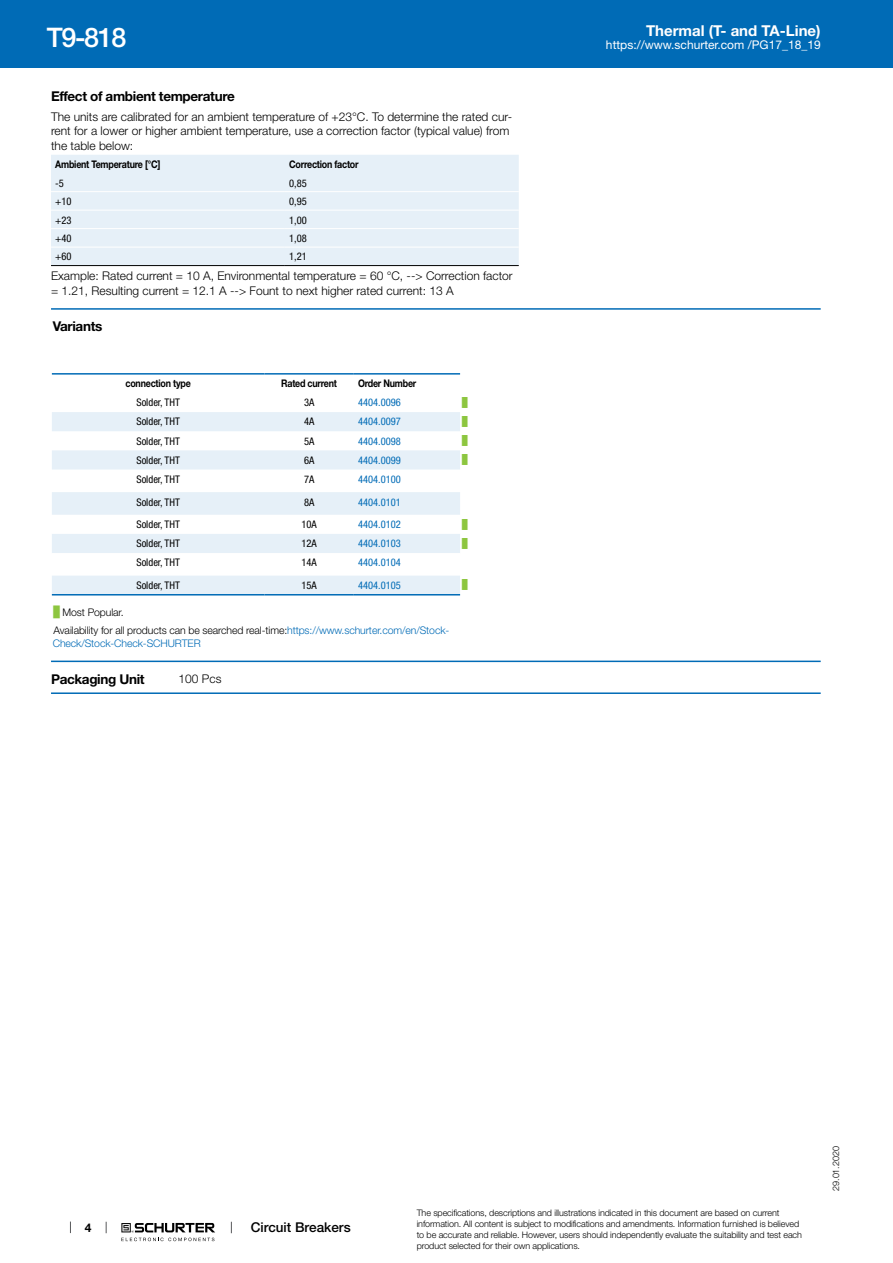
<style>
.page{position:relative;width:893px;height:1263px;background:#fff}
.page>*{position:absolute;margin:0;border:0;box-sizing:border-box;transform-origin:0 0}
.t1{font:500 27px "Helvetica Neue LT";color:#fff}
.t2{font:700 15px "Helvetica Neue LT";color:#fff}
.t3{font:700 13.5px "Helvetica Neue LT";letter-spacing:-.025em;color:#000}
.t4{font:500 13.5px "Helvetica Neue LT";color:#000}
.t5{font:300 12px/14.4px "Helvetica Neue LT";color:#000}
.t6{font:12px "Helvetica Neue LT";color:#fff}
.t7{font:700 12px "Helvetica Neue LT";color:#000}
.t8{font:condensed 10.5px "Helvetica Neue LT";color:#000}
.t9{font:300 10.5px/18.5px "Helvetica Neue LT";letter-spacing:-.01em;color:#000}
.t10{font:condensed 10.5px "Helvetica Neue LT";color:#006bb6}
.t11{font:700 10.5px "Helvetica Neue LT";letter-spacing:-.025em;color:#000;scale:.85 1}
.t12{font:300 10.5px "Helvetica Neue LT";letter-spacing:-.01em;color:#006bb6}
.t13{font:300 9px/10.8px "Helvetica Neue LT";letter-spacing:-.01em;color:#000}
.t14{font:9px "Arial Unicode MS";color:#8dc63f}
.s1{font-family:"Arial Unicode MS";font-weight:400;color:#8dc63f}
.s2{color:#006bb6}
</style>
<div class="page">
<svg style="left:70px;top:1221px;width:1px;height:12px"></svg>
<svg style="left:121px;top:1223px;width:94px;height:18px"></svg>
<div style="left:0;top:0;width:893px;height:68px;background:#006bb6"></div>
<div style="left:51px;top:155px;width:468px;height:110px;background:#e6f0f8"></div>
<hr style="left:51px;top:191px;width:234px;height:1px;background:#fff">
<hr style="left:285px;top:191px;width:234px;height:1px;background:#fff">
<hr style="left:51px;top:210px;width:234px;height:1px;background:#fff">
<hr style="left:285px;top:210px;width:234px;height:1px;background:#fff">
<hr style="left:51px;top:228px;width:234px;height:1px;background:#fff">
<hr style="left:285px;top:228px;width:234px;height:1px;background:#fff">
<hr style="left:51px;top:247px;width:234px;height:1px;background:#fff">
<hr style="left:285px;top:247px;width:234px;height:1px;background:#fff">
<hr style="left:51px;top:265px;width:234px;height:1px;background:#000">
<hr style="left:285px;top:265px;width:234px;height:1px;background:#000">
<hr style="left:51px;top:308px;width:770px;height:2px;background:#006bb6">
<svg style="left:52px;top:412px;width:408px;height:182px;fill:#e6f0f8"></svg>
<hr style="left:52px;top:373px;width:212px;height:2px;background:#006bb6">
<hr style="left:264px;top:373px;width:90px;height:2px;background:#006bb6">
<hr style="left:354px;top:373px;width:106px;height:2px;background:#006bb6">
<hr style="left:52px;top:594px;width:212px;height:1px;background:#006bb6">
<hr style="left:264px;top:594px;width:90px;height:1px;background:#006bb6">
<hr style="left:354px;top:594px;width:106px;height:1px;background:#006bb6">
<hr style="left:51px;top:661px;width:770px;height:1px;background:#006bb6">
<hr style="left:51px;top:692px;width:770px;height:2px;background:#006bb6">
<h1 class="t1" style="left:47px;top:21px;width:81px">T9-818</h1>
<h3 class="t3" style="left:51px;top:88px;width:185px">Effect of ambient temperature</h3>
<h3 class="t5" style="left:51px;top:109px;width:463px">The units are calibrated for an ambient temperature of +23°C. To determine the rated cur&shy;rent for a lower or higher ambient temperature, use a correction factor (typical value) from the table below:</h3>
<p class="t11" style="left:55px;top:158px;width:125px">Ambient Temperature [°C]</p>
<p class="t11" style="left:289px;top:158px;width:83px">Correction factor</p>
<p class="t8" style="left:55px;top:177px;width:10px">-5</p>
<p class="t8" style="left:289px;top:177px;width:19px">0,85</p>
<p class="t8" style="left:55px;top:195px;width:18px">+10</p>
<p class="t8" style="left:289px;top:195px;width:19px">0,95</p>
<p class="t8" style="left:55px;top:214px;width:18px">+23</p>
<p class="t8" style="left:289px;top:214px;width:19px">1,00</p>
<p class="t8" style="left:55px;top:232px;width:18px">+40</p>
<p class="t8" style="left:289px;top:232px;width:19px">1,08</p>
<p class="t8" style="left:55px;top:251px;width:18px">+60</p>
<p class="t8" style="left:289px;top:251px;width:19px">1,21</p>
<h3 class="t5" style="left:51px;top:268px;width:463px">Example: Rated current = 10 A, Environmental temperature = 60 °C, --&gt; Correction factor = 1.21, Resulting current = 12.1 A --&gt; Fount to next higher rated current: 13 A</h3>
<h3 class="t3" style="left:53px;top:318px;width:51px">Variants</h3>
<p class="t11" style="left:126px;top:377px;width:78px">connection type</p>
<p class="t11" style="left:281px;top:377px;width:67px">Rated current</p>
<p class="t11" style="left:358px;top:377px;width:70px">Order Number</p>
<p class="t8" style="left:136px;top:397px;width:45px">Solder, THT</p>
<p class="t8" style="left:304px;top:397px;width:12px">3A</p>
<p class="t10" style="left:358px;top:397px;width:44px">4404.0096</p>
<p class="t14" style="left:462px;top:396px;width:7px">█</p>
<p class="t8" style="left:136px;top:416px;width:45px">Solder, THT</p>
<p class="t8" style="left:304px;top:416px;width:12px">4A</p>
<p class="t10" style="left:358px;top:416px;width:44px">4404.0097</p>
<p class="t14" style="left:462px;top:415px;width:7px">█</p>
<p class="t8" style="left:136px;top:435px;width:45px">Solder, THT</p>
<p class="t8" style="left:304px;top:435px;width:12px">5A</p>
<p class="t10" style="left:358px;top:435px;width:44px">4404.0098</p>
<p class="t14" style="left:462px;top:434px;width:7px">█</p>
<p class="t8" style="left:136px;top:454px;width:45px">Solder, THT</p>
<p class="t8" style="left:304px;top:454px;width:12px">6A</p>
<p class="t10" style="left:358px;top:454px;width:44px">4404.0099</p>
<p class="t14" style="left:462px;top:453px;width:7px">█</p>
<p class="t8" style="left:136px;top:473px;width:45px">Solder, THT</p>
<p class="t8" style="left:304px;top:473px;width:12px">7A</p>
<p class="t10" style="left:358px;top:473px;width:44px">4404.0100</p>
<p class="t8" style="left:136px;top:496px;width:45px">Solder, THT</p>
<p class="t8" style="left:304px;top:496px;width:12px">8A</p>
<p class="t10" style="left:358px;top:496px;width:44px">4404.0101</p>
<p class="t8" style="left:136px;top:518px;width:45px">Solder, THT</p>
<p class="t8" style="left:301px;top:518px;width:17px">10A</p>
<p class="t10" style="left:358px;top:518px;width:44px">4404.0102</p>
<p class="t14" style="left:462px;top:518px;width:7px">█</p>
<p class="t8" style="left:136px;top:537px;width:45px">Solder, THT</p>
<p class="t8" style="left:301px;top:537px;width:17px">12A</p>
<p class="t10" style="left:358px;top:537px;width:44px">4404.0103</p>
<p class="t14" style="left:462px;top:537px;width:7px">█</p>
<p class="t8" style="left:136px;top:557px;width:45px">Solder, THT</p>
<p class="t8" style="left:301px;top:557px;width:17px">14A</p>
<p class="t10" style="left:358px;top:557px;width:44px">4404.0104</p>
<p class="t8" style="left:136px;top:579px;width:45px">Solder, THT</p>
<p class="t8" style="left:301px;top:579px;width:17px">15A</p>
<p class="t10" style="left:358px;top:579px;width:44px">4404.0105</p>
<p class="t14" style="left:462px;top:579px;width:7px">█</p>
<p class="t9" style="left:54px;top:603px;width:397px"><span class="s1">█</span> Most Popular.<br>Availability for all products can be searched real-time:<span class="s2">https://www.schurter.com/en/Stock-</span></p>
<p class="t12" style="left:53px;top:637px;width:149px">Check/Stock-Check-SCHURTER</p>
<h3 class="t3" style="left:51px;top:671px;width:95px">Packaging Unit</h3>
<h3 class="t5" style="left:179px;top:671px;width:44px">100 Pcs</h3>
<h2 class="t2" style="left:646px;top:21px;width:176px">Thermal (T- and TA-Line)</h2>
<h3 class="t6" style="left:606px;top:38px;width:216px">https://www.schurter.com /PG17_18_19</h3>
<h3 class="t7" style="left:85px;top:1220px;width:8px">4</h3>
<h3 class="t4" style="left:251px;top:1219px;width:101px">Circuit Breakers</h3>
<p class="t13" style="left:417px;top:1207px;width:387px">The specifications, descriptions and illustrations indicated in this document are based on current information. All content is subject to modifications and amendments. Information furnished is believed to be accurate and reliable. However, users should independently evaluate the suitability and test each product selected for their own applications.</p>
<p class="t13" style="left:830px;top:1191px;width:46px;rotate:-90deg">29.01.2020</p>
</div>
